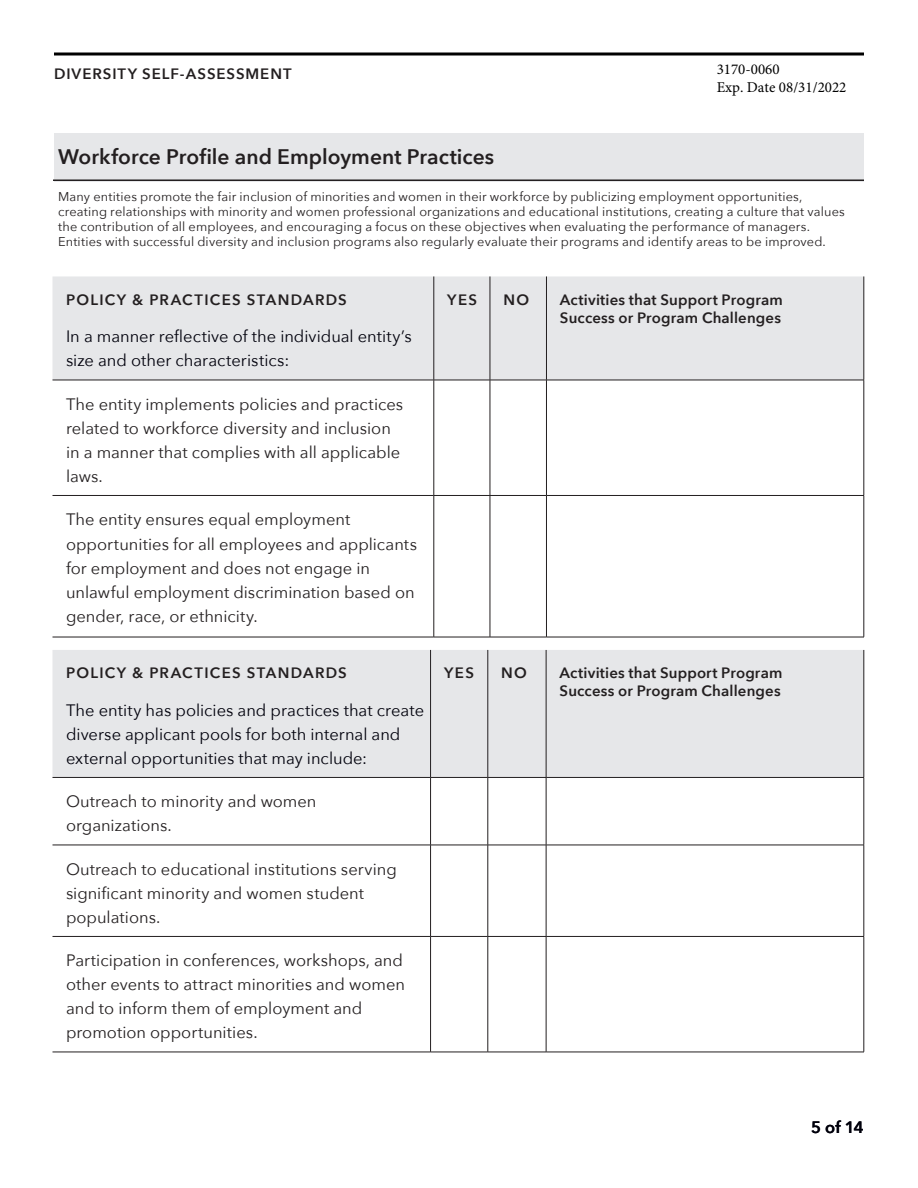
<style>
.page{position:relative;width:918px;height:1188px;background:#fff}
.page>*{position:absolute;margin:0;border:0;box-sizing:border-box;transform-origin:0 0}
.t1{font:600 21px "Avenir Next";color:#231f20}
.t2{font:16.5px/24px "Avenir Next";color:#231f20}
.t3{font:16.5px/24px "Avenir Next";color:#00000b}
.t4{font:600 16.5px "Avenir Next";color:#00000b}
.t5{font:600 15px/18px "Avenir Next";letter-spacing:.015em;color:#231f20;text-align:right}
.t6{font:600 15px "Avenir Next";letter-spacing:.085em;color:#231f20}
.t7{font:15px/18px "Minion Pro";color:#000}
.t8{font:600 15px "Avenir Next";letter-spacing:.06em;color:#231f20}
.t9{font:12.75px/15px "Avenir Next";letter-spacing:.01em;color:#231f20}
.s1{color:#e6e7e9}
</style>
<div class="page">
<svg style="left:54px;top:52px;width:810px;height:4px;background:#3f3f3f"></svg>
<div style="left:54px;top:133px;width:810px;height:48px;background:#e6e7e9"></div>
<hr style="left:53px;top:179px;width:811px;height:2px;background:#231f20">
<div style="left:52px;top:276px;width:812px;height:104px;background:#e6e7e9"></div>
<hr style="left:434px;top:380px;width:56px;height:1px;background:#231f20">
<hr style="left:490px;top:380px;width:56px;height:1px;background:#231f20">
<hr style="left:490px;top:380px;width:1px;height:115px;background:#231f20">
<hr style="left:546px;top:380px;width:318px;height:1px;background:#231f20">
<hr style="left:546px;top:380px;width:1px;height:115px;background:#231f20">
<hr style="left:490px;top:496px;width:1px;height:141px;background:#231f20">
<hr style="left:546px;top:496px;width:1px;height:141px;background:#231f20">
<hr style="left:52px;top:495px;width:382px;height:1px;background:#231f20">
<hr style="left:434px;top:495px;width:56px;height:1px;background:#231f20">
<hr style="left:490px;top:495px;width:56px;height:1px;background:#231f20">
<hr style="left:546px;top:495px;width:318px;height:1px;background:#231f20">
<hr style="left:490px;top:276px;width:1px;height:104px;background:#231f20">
<hr style="left:546px;top:276px;width:1px;height:104px;background:#231f20">
<hr style="left:864px;top:276px;width:1px;height:104px;background:#231f20">
<hr style="left:434px;top:637px;width:56px;height:1px;background:#231f20">
<hr style="left:490px;top:637px;width:56px;height:1px;background:#231f20">
<hr style="left:546px;top:637px;width:318px;height:1px;background:#231f20">
<hr style="left:434px;top:276px;width:1px;height:104px;background:#231f20">
<hr style="left:52px;top:380px;width:382px;height:1px;background:#231f20">
<hr style="left:864px;top:380px;width:1px;height:115px;background:#231f20">
<hr style="left:864px;top:496px;width:1px;height:141px;background:#231f20">
<hr style="left:434px;top:380px;width:1px;height:115px;background:#231f20">
<hr style="left:434px;top:496px;width:1px;height:141px;background:#231f20">
<hr style="left:52px;top:637px;width:382px;height:1px;background:#231f20">
<div style="left:52px;top:650px;width:812px;height:127px;background:#e6e7e9"></div>
<hr style="left:431px;top:777px;width:57px;height:1px;background:#231f20">
<hr style="left:430px;top:778px;width:1px;height:67px;background:#231f20">
<hr style="left:488px;top:777px;width:58px;height:1px;background:#231f20">
<hr style="left:488px;top:778px;width:1px;height:67px;background:#231f20">
<hr style="left:546px;top:777px;width:318px;height:1px;background:#231f20">
<hr style="left:52px;top:845px;width:379px;height:1px;background:#231f20">
<hr style="left:431px;top:845px;width:57px;height:1px;background:#231f20">
<hr style="left:430px;top:845px;width:1px;height:91px;background:#231f20">
<hr style="left:488px;top:845px;width:58px;height:1px;background:#231f20">
<hr style="left:488px;top:845px;width:1px;height:91px;background:#231f20">
<hr style="left:546px;top:845px;width:318px;height:1px;background:#231f20">
<hr style="left:52px;top:936px;width:379px;height:1px;background:#231f20">
<hr style="left:431px;top:936px;width:57px;height:1px;background:#231f20">
<hr style="left:430px;top:937px;width:1px;height:115px;background:#231f20">
<hr style="left:488px;top:936px;width:58px;height:1px;background:#231f20">
<hr style="left:488px;top:937px;width:1px;height:115px;background:#231f20">
<hr style="left:546px;top:936px;width:318px;height:1px;background:#231f20">
<hr style="left:52px;top:1052px;width:379px;height:1px;background:#231f20">
<hr style="left:431px;top:1052px;width:57px;height:1px;background:#231f20">
<hr style="left:488px;top:1052px;width:58px;height:1px;background:#231f20">
<hr style="left:546px;top:1052px;width:318px;height:1px;background:#231f20">
<hr style="left:488px;top:650px;width:1px;height:127px;background:#231f20">
<hr style="left:546px;top:650px;width:1px;height:127px;background:#231f20">
<hr style="left:430px;top:650px;width:1px;height:127px;background:#231f20">
<hr style="left:864px;top:650px;width:1px;height:127px;background:#231f20">
<hr style="left:52px;top:777px;width:379px;height:1px;background:#231f20">
<hr style="left:546px;top:778px;width:1px;height:67px;background:#231f20">
<hr style="left:864px;top:778px;width:1px;height:67px;background:#231f20">
<hr style="left:546px;top:845px;width:1px;height:91px;background:#231f20">
<hr style="left:864px;top:845px;width:1px;height:91px;background:#231f20">
<hr style="left:546px;top:937px;width:1px;height:115px;background:#231f20">
<hr style="left:864px;top:937px;width:1px;height:115px;background:#231f20">
<p class="t8" style="left:54px;top:61px;width:239px">DIVERSITY SELF-ASSESSMENT</p>
<p class="t1" style="left:58px;top:138px;width:437px">Workforce Profile and Employment Practices</p>
<p class="t7" style="left:717px;top:60px;width:131px">3170-0060<br>Exp. Date 08/31/2022</p>
<p class="t9" style="left:58px;top:189px;width:788px">Many entities promote the fair inclusion of minorities and women in their workforce by publicizing employment opportunities, creating relationships with minority and women professional organizations and educational institutions, creating a culture that values the contribution of all employees, and encouraging a focus on these objectives when evaluating the performance of managers.<br>Entities with successful diversity and inclusion programs also regularly evaluate their programs and identify areas to be improved.</p>
<p class="t6" style="left:66px;top:287px;width:303px">POLICY &amp; PRACTICES STANDARDS<span class="s1">L]]</span></p>
<p class="t3" style="left:66px;top:324px;width:347px">In a manner reflective of the individual entity’s size and other characteristics:</p>
<p class="t2" style="left:66px;top:392px;width:339px">The entity implements policies and practices related to workforce diversity and inclusion in a manner that complies with all applicable laws.</p>
<p class="t2" style="left:66px;top:507px;width:353px">The entity ensures equal employment opportunities for all employees and applicants for employment and does not engage in unlawful employment discrimination based on gender, race, or ethnicity.</p>
<p class="t6" style="left:66px;top:660px;width:303px">POLICY &amp; PRACTICES STANDARDS<span class="s1">L]]</span></p>
<p class="t3" style="left:66px;top:698px;width:360px">The entity has policies and practices that create diverse applicant pools for both internal and external opportunities that may include:</p>
<p class="t2" style="left:66px;top:789px;width:252px">Outreach to minority and women organizations.</p>
<p class="t2" style="left:66px;top:857px;width:332px">Outreach to educational institutions serving significant minority and women student populations.</p>
<p class="t2" style="left:66px;top:948px;width:341px">Participation in conferences, workshops, and other events to attract minorities and women and to inform them of employment and promotion opportunities.</p>
<p class="t5" style="left:447px;top:290px;width:37px">YES<span class="s1">.</span></p>
<p class="t5" style="left:503px;top:290px;width:281px">NO<span class="s1">.</span> Activities that Support Program<br>Success or Program Challenges</p>
<p class="t5" style="left:444px;top:664px;width:37px">YES<span class="s1">.</span></p>
<p class="t5" style="left:501px;top:664px;width:283px">NO<span class="s1">.</span> Activities that Support Program<br>Success or Program Challenges</p>
<p class="t4" style="left:811px;top:1113px;width:54px">5 of 14</p>
</div>
